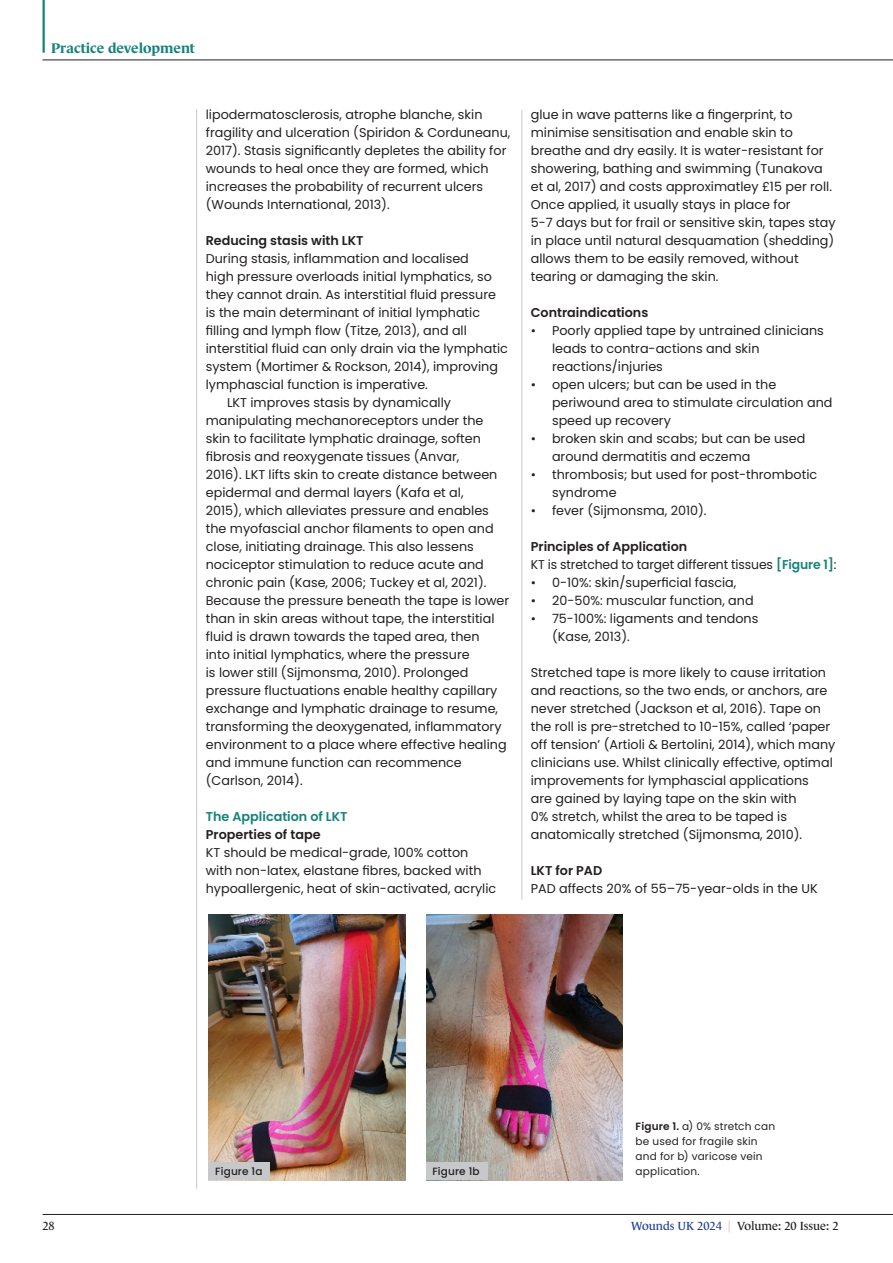
<style>
.page{position:relative;width:893px;height:1263px;background:#fff}
.page>*{position:absolute;margin:0;border:0;box-sizing:border-box;transform-origin:0 0}
.t1{font:700 14.25px "Le Monde Journal Std";color:#16827b}
.Body_indent{font:12.75px/18px "Poppins";color:#231f20}
.Body_indent-2{font:600 12.75px "Poppins";color:#231f20}
.Body_indent-3{font:600 12.75px "Poppins";color:#16827b}
.t2{font:12px "Le Monde Journal Std";color:#231f20}
.t3{font:10.5px/15px "Poppins";letter-spacing:.02em;color:#231f20}
.t4{font:500 10.5px "Poppins";letter-spacing:.015em;color:#231f20}
.s1{font-weight:600;color:#16827b}
.s2{font-weight:600}
.s3{color:#223f99}
.s4{color:#c7c8ca}
</style>
<div class="page">
<hr style="left:196px;top:109px;width:1px;height:1079px;background:#c7c8ca">
<hr style="left:522px;top:110px;width:1px;height:790px;background:#c7c8ca">
<img style="left:209px;top:914px;width:197px;height:266px">
<img style="left:426px;top:914px;width:197px;height:266px">
<div style="left:209px;top:1162px;width:61px;height:18px;background:#c7c8ca"></div>
<div style="left:426px;top:1162px;width:61px;height:18px;background:#c7c8ca"></div>
<hr style="left:43px;top:1214px;width:850px;height:1px;background:#231f20">
<hr style="left:43px;top:60px;width:850px;height:1px;background:#231f20">
<hr style="left:43px;top:0;width:2px;height:53px;background:#16827b">
<p class="t1" style="left:51px;top:40px;width:146px">Practice development</p>
<p class="Body_indent" style="left:206px;top:106px;width:306px">lipodermatosclerosis, atrophe blanche, skin fragility and ulceration (Spiridon &amp; Corduneanu, 2017). Stasis significantly depletes the ability for wounds to heal once they are formed, which increases the probability of recurrent ulcers (Wounds International, 2013).</p>
<p class="Body_indent-2" style="left:206px;top:233px;width:159px">Reducing stasis with LKT</p>
<p class="Body_indent" style="left:206px;top:250px;width:304px">During stasis, inflammation and localised<br>high pressure overloads initial lymphatics, so they cannot drain. As interstitial fluid pressure is the main determinant of initial lymphatic filling and lymph flow (Titze, 2013), and all interstitial fluid can only drain via the lymphatic system (Mortimer &amp; Rockson, 2014), improving lymphascial function is imperative.</p>
<p class="Body_indent" style="left:206px;top:394px;width:305px;text-indent:21px">LKT improves stasis by dynamically manipulating mechanoreceptors under the skin to facilitate lymphatic drainage, soften fibrosis and reoxygenate tissues (Anvar,<br>2016). LKT lifts skin to create distance between epidermal and dermal layers (Kafa et al,<br>2015), which alleviates pressure and enables the myofascial anchor filaments to open and close, initiating drainage. This also lessens nociceptor stimulation to reduce acute and chronic pain (Kase, 2006; Tuckey et al, 2021).<br>Because the pressure beneath the tape is lower than in skin areas without tape, the interstitial fluid is drawn towards the taped area, then<br>into initial lymphatics, where the pressure<br>is lower still (Sijmonsma, 2010). Prolonged pressure fluctuations enable healthy capillary exchange and lymphatic drainage to resume, transforming the deoxygenated, inflammatory environment to a place where effective healing and immune function can recommence (Carlson, 2014).</p>
<p class="Body_indent-3" style="left:206px;top:809px;width:143px">The Application of LKT</p>
<p class="Body_indent-2" style="left:206px;top:827px;width:116px">Properties of tape</p>
<p class="Body_indent" style="left:206px;top:844px;width:292px">KT should be medical-grade, 100% cotton with non-latex, elastane fibres, backed with hypoallergenic, heat of skin-activated, acrylic</p>
<p class="Body_indent" style="left:531px;top:106px;width:306px">glue in wave patterns like a fingerprint, to minimise sensitisation and enable skin to breathe and dry easily. It is water-resistant for showering, bathing and swimming (Tunakova et al, 2017) and costs approximatley £15 per roll.<br>Once applied, it usually stays in place for<br>5-7 days but for frail or sensitive skin, tapes stay in place until natural desquamation (shedding) allows them to be easily removed, without tearing or damaging the skin.</p>
<p class="Body_indent-2" style="left:531px;top:305px;width:119px">Contraindications</p>
<p class="Body_indent" style="left:552px;top:322px;width:273px;text-indent:-21px">• Poorly applied tape by untrained clinicians leads to contra-actions and skin reactions/injuries</p>
<p class="Body_indent" style="left:552px;top:376px;width:282px;text-indent:-21px">• open ulcers; but can be used in the periwound area to stimulate circulation and speed up recovery</p>
<p class="Body_indent" style="left:552px;top:430px;width:255px;text-indent:-21px">• broken skin and scabs; but can be used around dermatitis and eczema</p>
<p class="Body_indent" style="left:552px;top:466px;width:267px;text-indent:-21px">• thrombosis; but used for post-thrombotic syndrome</p>
<p class="Body_indent" style="left:531px;top:502px;width:177px">• fever (Sijmonsma, 2010).</p>
<p class="Body_indent-2" style="left:531px;top:539px;width:158px">Principles of Application</p>
<p class="Body_indent" style="left:531px;top:556px;width:307px">KT is stretched to target different tissues <span class="s1">[Figure 1]</span>:</p>
<p class="Body_indent" style="left:531px;top:574px;width:207px">• 0-10%: skin/superficial fascia,</p>
<p class="Body_indent" style="left:531px;top:592px;width:224px">• 20-50%: muscular function, and</p>
<p class="Body_indent" style="left:552px;top:610px;width:208px;text-indent:-21px">• 75-100%: ligaments and tendons (Kase, 2013).</p>
<p class="Body_indent" style="left:531px;top:664px;width:306px">Stretched tape is more likely to cause irritation and reactions, so the two ends, or anchors, are never stretched (Jackson et al, 2016). Tape on the roll is pre-stretched to 10-15%, called ‘paper off tension’ (Artioli &amp; Bertolini, 2014), which many clinicians use. Whilst clinically effective, optimal improvements for lymphascial applications<br>are gained by laying tape on the skin with<br>0% stretch, whilst the area to be taped is anatomically stretched (Sijmonsma, 2010).</p>
<p class="Body_indent-2" style="left:531px;top:863px;width:73px">LKT for PAD</p>
<p class="Body_indent" style="left:531px;top:880px;width:289px">PAD affects 20% of 55–75-year-olds in the UK</p>
<p class="t3" style="left:636px;top:1119px;width:141px"><span class="s2">Figure 1.</span> a) 0% stretch can be used for fragile skin and for b) varicose vein</p>
<p class="t4" style="left:215px;top:1166px;width:49px">Figure 1a</p>
<p class="t4" style="left:432px;top:1166px;width:49px">Figure 1b</p>
<p class="t3" style="left:636px;top:1164px;width:66px">application.</p>
<p class="t2" style="left:43px;top:1219px;width:14px">28</p>
<p class="t2" style="left:631px;top:1219px;width:209px"><span class="s3">Wounds UK 2024</span> <span class="s4">|</span> Volume: 20 Issue: 2</p>
</div>
